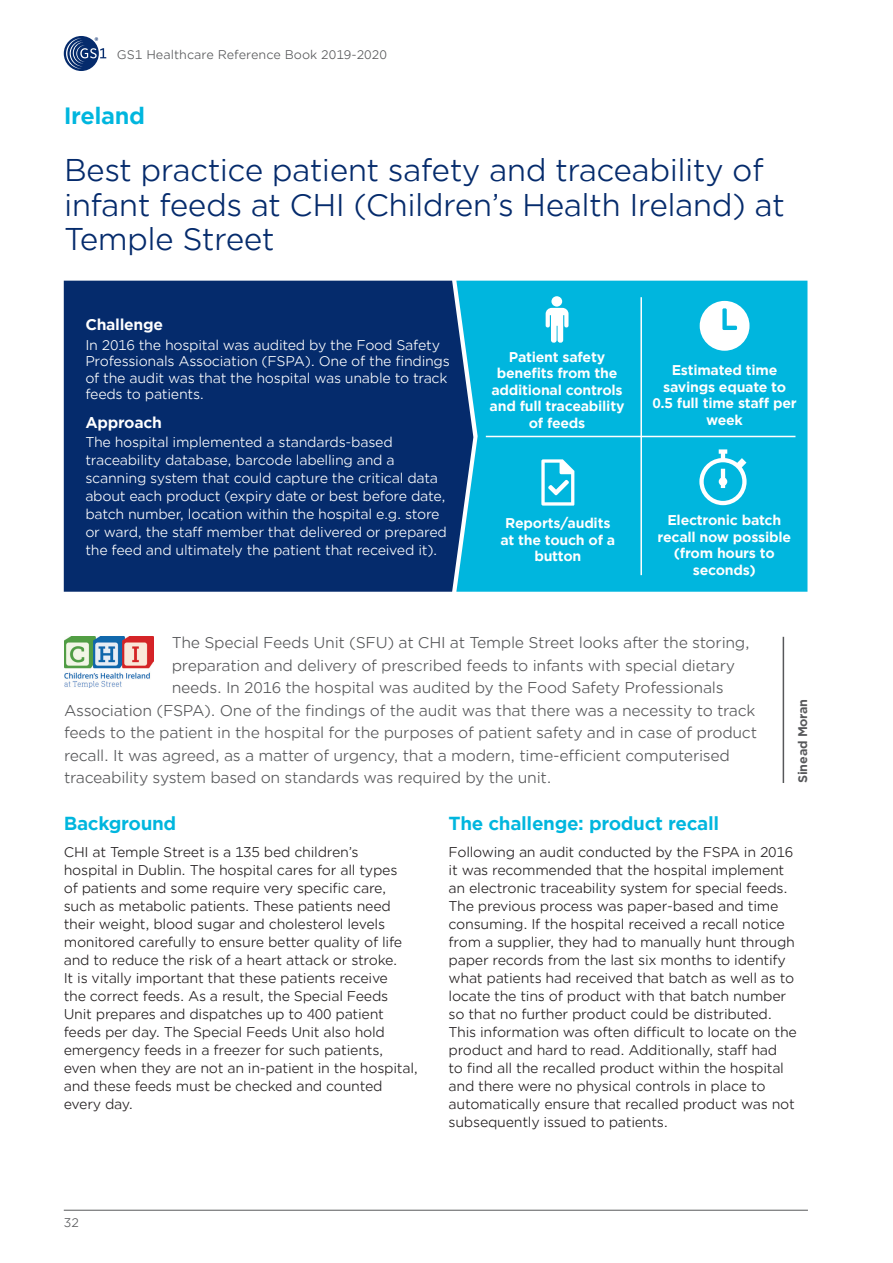
<style>
.page{position:relative;width:893px;height:1263px;background:#fff}
.page>*{position:absolute;margin:0;border:0;box-sizing:border-box;transform-origin:0 0}
.Cover_Title_2__25pt{font:30px/34.5px "Gotham Office";letter-spacing:-.02em;color:#052b6c}
.Cover_Title_2__25pt-2{font:700 22.5px "Gotham Office";letter-spacing:-.02em;color:#00b6de}
._16_Body_Text_reduit{font:700 18px "Gotham Office";letter-spacing:-.02em;color:#00b6de}
._16_Body_Text__9pt{font:15px "Gotham Office";letter-spacing:-.02em;color:#57585a}
._16_Body_Text__9pt-2{font:700 15px "Gotham Office";letter-spacing:-.02em;color:#fff}
._16_Body_Text_reduit-2{font:13.5px/18px "Gotham Office";letter-spacing:-.02em;color:#231f20}
._16_Body_Text__9pt-3{font:13.5px/18px "Gotham Office";letter-spacing:-.02em;color:#fff}
._16_Body_Text__9pt-4{font:700 13.5px/16.5px "Gotham Office";letter-spacing:-.02em;color:#fff;text-align:center}
.t1{font:12px "Gotham Office";color:#57585a}
._16_Body_Text_reduit-3{font:700 12px "Gotham Office";letter-spacing:-.02em;color:#57585a}
</style>
<div class="page">
<hr style="left:64px;top:1210px;width:744px;height:1px;background:#57585a">
<div style="left:473px;top:281px;width:334px;height:311px;background:#00b6de"></div>
<div style="left:64px;top:281px;width:409px;height:311px;background:#052b6c"></div>
<hr style="left:783px;top:637px;width:1px;height:146px;background:#57585a">
<img style="left:64px;top:637px;width:90px;height:50px">
<svg style="left:64px;top:36px;width:35px;height:35px"></svg>
<svg style="left:66px;top:37px;width:40px;height:32px"></svg>
<hr style="left:486px;top:436px;width:309px;height:1px;background:#fff">
<hr style="left:640px;top:297px;width:2px;height:278px;background:#fff">
<svg style="left:700px;top:301px;width:49px;height:50px"></svg>
<svg style="left:699px;top:449px;width:48px;height:56px"></svg>
<svg style="left:541px;top:459px;width:33px;height:47px"></svg>
<div style="left:551px;top:296px;width:11px;height:11px;background:#fff;border-radius:50%"></div>
<svg style="left:546px;top:308px;width:23px;height:36px"></svg>
<p class="t1" style="left:117px;top:46px;width:271px">GS1 Healthcare Reference Book 2019-2020</p>
<p class="Cover_Title_2__25pt-2" style="left:64px;top:101px;width:83px">Ireland</p>
<p class="Cover_Title_2__25pt" style="left:64px;top:152px;width:722px">Best practice patient safety and traceability of infant feeds at CHI (Children’s Health Ireland) at<br>Temple Street</p>
<p class="_16_Body_Text__9pt-2" style="left:85px;top:314px;width:79px">Challenge</p>
<p class="_16_Body_Text__9pt-3" style="left:85px;top:336px;width:366px;line-height:16.5px">In 2016 the hospital was audited by the Food Safety Professionals Association (FSPA). One of the findings of the audit was that the hospital was unable to track feeds to patients.</p>
<p class="_16_Body_Text__9pt-2" style="left:85px;top:412px;width:78px">Approach</p>
<p class="_16_Body_Text__9pt-3" style="left:85px;top:433px;width:363px">The hospital implemented a standards-based traceability database, barcode labelling and a scanning system that could capture the critical data about each product (expiry date or best before date, batch number, location within the hospital e.g. store or ward, the staff member that delivered or prepared the feed and ultimately the patient that received it).</p>
<p class="_16_Body_Text__9pt-4" style="left:490px;top:348px;width:136px">Patient safety benefits from the additional controls and full traceability of feeds</p>
<p class="_16_Body_Text__9pt-4" style="left:652px;top:362px;width:146px">Estimated time savings equate to<br>0.5 full time staff per week</p>
<p class="_16_Body_Text__9pt-4" style="left:500px;top:515px;width:116px">Reports/audits at the touch of a button</p>
<p class="_16_Body_Text__9pt-4" style="left:658px;top:512px;width:135px">Electronic batch recall now possible (from hours to seconds)</p>
<p class="_16_Body_Text__9pt" style="left:172px;top:633px;width:580px">The Special Feeds Unit (SFU) at CHI at Temple Street looks after the storing,</p>
<p class="_16_Body_Text__9pt" style="left:172px;top:655px;width:565px">preparation and delivery of prescribed feeds to infants with special dietary</p>
<p class="_16_Body_Text__9pt" style="left:172px;top:678px;width:553px">needs. In 2016 the hospital was audited by the Food Safety Professionals</p>
<p class="_16_Body_Text__9pt" style="left:64px;top:700px;width:693px">Association (FSPA). One of the findings of the audit was that there was a necessity to track</p>
<p class="_16_Body_Text__9pt" style="left:64px;top:723px;width:695px">feeds to the patient in the hospital for the purposes of patient safety and in case of product</p>
<p class="_16_Body_Text__9pt" style="left:64px;top:745px;width:668px">recall. It was agreed, as a matter of urgency, that a modern, time-efficient computerised</p>
<p class="_16_Body_Text__9pt" style="left:64px;top:768px;width:489px">traceability system based on standards was required by the unit.</p>
<p class="_16_Body_Text_reduit-3" style="left:794px;top:783px;width:86px;rotate:-90deg">Sinead Moran</p>
<p class="_16_Body_Text_reduit" style="left:64px;top:810px;width:114px">Background</p>
<p class="_16_Body_Text_reduit-2" style="left:64px;top:842px;width:356px">CHI at Temple Street is a 135 bed children’s<br>hospital in Dublin. The hospital cares for all types<br>of patients and some require very specific care, such as metabolic patients. These patients need their weight, blood sugar and cholesterol levels monitored carefully to ensure better quality of life and to reduce the risk of a heart attack or stroke.<br>It is vitally important that these patients receive<br>the correct feeds. As a result, the Special Feeds Unit prepares and dispatches up to 400 patient feeds per day. The Special Feeds Unit also hold emergency feeds in a freezer for such patients, even when they are not an in-patient in the hospital, and these feeds must be checked and counted every day.</p>
<p class="_16_Body_Text_reduit" style="left:449px;top:810px;width:272px">The challenge: product recall</p>
<p class="_16_Body_Text_reduit-2" style="left:449px;top:842px;width:350px">Following an audit conducted by the FSPA in 2016 it was recommended that the hospital implement an electronic traceability system for special feeds.<br>The previous process was paper-based and time consuming. If the hospital received a recall notice from a supplier, they had to manually hunt through paper records from the last six months to identify what patients had received that batch as well as to locate the tins of product with that batch number so that no further product could be distributed.<br>This information was often difficult to locate on the product and hard to read. Additionally, staff had<br>to find all the recalled product within the hospital and there were no physical controls in place to automatically ensure that recalled product was not subsequently issued to patients.</p>
<p class="t1" style="left:64px;top:1215px;width:17px">32</p>
</div>
